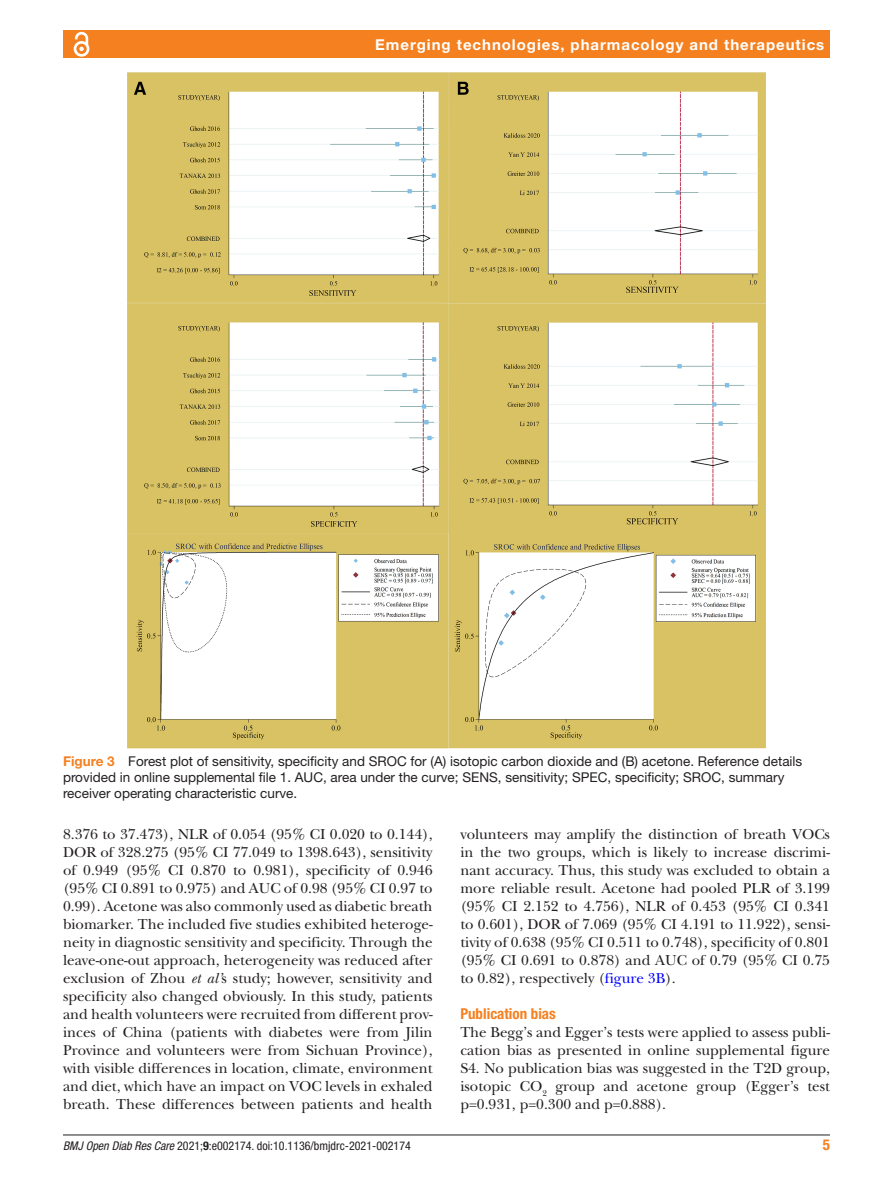
<style>
.page{position:relative;width:893px;height:1191px;background:#fff}
.page>*{position:absolute;margin:0;border:0;box-sizing:border-box;transform-origin:0 0}
.t1{font:15px/18px "New Baskerville";color:#231f20;text-align:justify}
.t2{font:700 15px "Helvetica Neue LT Std";letter-spacing:.065em;color:#fff}
.t3{font:700 condensed 15px "Helvetica Neue LT Std";color:#f58020}
.t4{font:13.5px/16.2px "Helvetica Neue LT Std";color:#231f20}
.t5{font:condensed 12px "Helvetica Neue LT Std";color:#231f20}
.s1{font-weight:700;color:#f58020}
.s2{font-style:italic}
.s3{color:#00f}
.s4{font-weight:700}
</style>
<div class="page">
<hr style="left:63px;top:1134px;width:767px;height:1px;background:#231f20">
<div style="left:63px;top:31px;width:767px;height:27px;background:#f58020"></div>
<svg style="left:73px;top:31px;width:17px;height:26px"></svg>
<img style="left:128px;top:73px;width:637px;height:675px">
<p class="t2" style="left:375px;top:35px;width:450px">Emerging technologies, pharmacology and therapeutics</p>
<p class="t4" style="left:63px;top:752px;width:741px"><span class="s1">Figure 3</span> Forest plot of sensitivity, specificity and SROC for (A) isotopic carbon dioxide and (B) acetone. Reference details provided in online supplemental file 1. AUC, area under the curve; SENS, sensitivity; SPEC, specificity; SROC, summary receiver operating characteristic curve.</p>
<p class="t1" style="left:63px;top:825px;width:371px">8.376 to 37.473), NLR of 0.054 (95% CI 0.020 to 0.144), DOR of 328.275 (95% CI 77.049 to 1398.643), sensitivity of 0.949 (95% CI 0.870 to 0.981), specificity of 0.946 (95% CI 0.891 to 0.975) and AUC of 0.98 (95% CI 0.97 to 0.99). Acetone was also commonly used as diabetic breath biomarker. The included five studies exhibited heteroge&shy;neity in diagnostic sensitivity and specificity. Through the leave-one-out approach, heterogeneity was reduced after exclusion of Zhou <span class="s2">et al’</span>s study; however, sensitivity and specificity also changed obviously. In this study, patients and health volunteers were recruited from different prov&shy;inces of China (patients with diabetes were from Jilin Province and volunteers were from Sichuan Province), with visible differences in location, climate, environment and diet, which have an impact on VOC levels in exhaled breath. These differences between patients and health</p>
<p class="t1" style="left:460px;top:825px;width:371px">volunteers may amplify the distinction of breath VOCs in the two groups, which is likely to increase discrimi&shy;nant accuracy. Thus, this study was excluded to obtain a more reliable result. Acetone had pooled PLR of 3.199 (95% CI 2.152 to 4.756), NLR of 0.453 (95% CI 0.341 to 0.601), DOR of 7.069 (95% CI 4.191 to 11.922), sensi&shy;tivity of 0.638 (95% CI 0.511 to 0.748), specificity of 0.801 (95% CI 0.691 to 0.878) and AUC of 0.79 (95% CI 0.75 to 0.82), respectively (<span class="s3">figure 3B</span>).</p>
<p class="t3" style="left:460px;top:1005px;width:97px">Publication bias</p>
<p class="t1" style="left:460px;top:1023px;width:371px">The Begg’s and Egger’s tests were applied to assess publi&shy;cation bias as presented in online supplemental figure S4. No publication bias was suggested in the T2D group, isotopic CO<sub>2</sub> group and acetone group (Egger’s test p=0.931, p=0.300 and p=0.888).</p>
<p class="t5" style="left:63px;top:1138px;width:349px"><span class="s2">BMJ Open Diab Res Care</span> 2021;<span class="s4">9</span>:e002174. doi:10.1136/bmjdrc-2021-002174</p>
<p class="t3" style="left:823px;top:1135px;width:9px">5</p>
</div>
